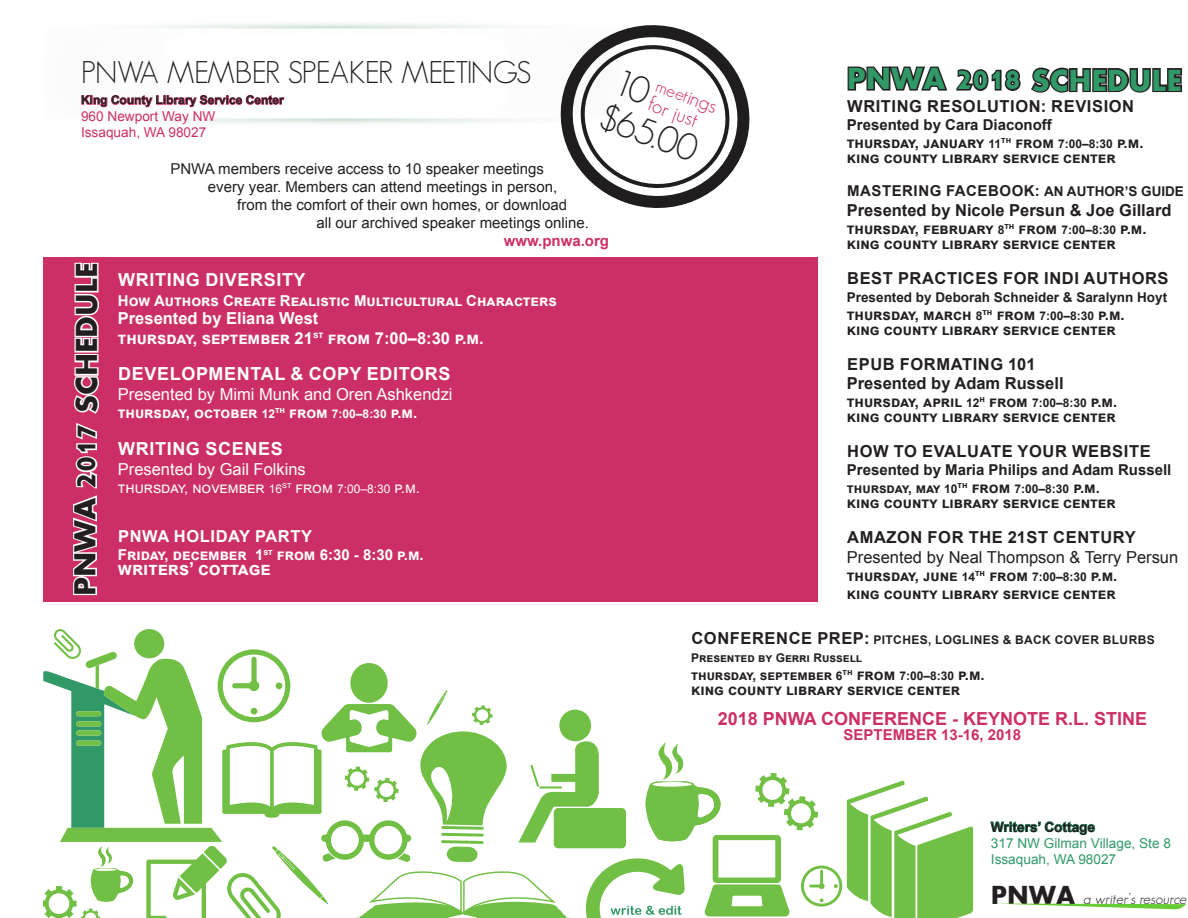
<style>
.page{position:relative;width:1188px;height:918px;background:#fff}
.page>*{position:absolute;margin:0;border:0;box-sizing:border-box;transform-origin:0 0}
.t1{font:300 36px "Geosans";color:#231f20}
.t2{font:700 31.5px "Aharoni";color:#231f20}
.t3{font:700 31.5px "Aharoni";color:#319967}
.t4{font:300 30.75px "Geosans";letter-spacing:-.03em;color:#231f20}
.t5{font:300 21px "Geosans";color:#cc2f66}
.t6{font:700 18px "Arial";letter-spacing:.035em;color:#fff}
.t7{font:700 18px "Arial";color:#cc2f66}
.t8{font:300 18px "Geosans";color:#cc2f66}
.t9{font:700 16.5px "Arial";letter-spacing:.035em;color:#231f20}
.t10{font:700 16.5px "Arial";color:#fff}
.t11{font:16.5px "Arial";color:#fff}
.t12{font:700 16.5px "Arial";color:#231f20}
.t13{font:16.5px "Arial";color:#231f20}
.t14{font:700 16.5px "Arial";letter-spacing:.035em;color:#fff}
.t15{font:700 15px "Arial";color:#231f20}
.t16{font:15px "Arial";color:#231f20}
.t17{font:700 15px "Arial";color:#fff}
.t18{font:15px "Arial";color:#fff}
.t19{font:700 15px "Arial";letter-spacing:.025em;color:#231f20}
.t20{font:700 15px "Arial";letter-spacing:.035em;color:#231f20}
.t21{font:700 15px "Arial";color:#cc2f66}
.t22{font:italic 300 15px "Geosans";color:#231f20}
.t23{font:13.65px "Arial";color:#319967}
.t24{font:13.65px "Arial";color:#cc2f66}
.t25{font:700 13.65px "Arial";color:#231f20}
.t26{font:700 13.5px "Arial";color:#231f20}
.t27{font:700 12px "Arial";color:#231f20}
.t28{font:700 12px "Arial";letter-spacing:.035em;color:#231f20}
.s1{font-size:39px}
.s2{font-size:12px}
.s3{font-size:13.5px}
.s4{font-size:15px}
.s5{font-size:16.5px}
.s6{font-family:"Aharoni";font-weight:700;font-style:normal;font-size:27px}
</style>
<div class="page">
<svg style="left:43px;top:629px;width:930px;height:289px"></svg>
<div style="left:43px;top:257px;width:775px;height:344px;background:#cc2f66"></div>
<svg style="left:81px;top:95px;width:204px;height:13px"></svg>
<svg style="left:73px;top:262px;width:27px;height:334px"></svg>
<svg style="left:540px;top:24px;width:210px;height:184px"></svg>
<svg style="left:847px;top:66px;width:174px;height:25px"></svg>
<svg style="left:1031px;top:67px;width:151px;height:26px"></svg>
<svg style="left:990px;top:821px;width:105px;height:14px"></svg>
<svg style="left:1009px;top:904px;width:177px;height:5px"></svg>
<svg style="left:568px;top:33px;width:174px;height:162px"></svg>
<p class="t4" style="left:81px;top:55px;width:452px">PNWA MEMBER SPEAKER MEETINGS</p>
<p class="t3" style="left:847px;top:61px;width:336px">PNWA <span class="s1">2018</span> SCHEDULE</p>
<p class="t8" style="left:660px;top:76px;width:35px;rotate:20deg">meet</p>
<p class="t5" style="left:693px;top:85px;width:31px;rotate:21deg">ings</p>
<p class="t5" style="left:653px;top:92px;width:53px;rotate:21deg">for just</p>
<p class="t9" style="left:847px;top:95px;width:289px">WRITING RESOLUTION: REVISION</p>
<p class="t27" style="left:81px;top:92px;width:204px">King County Library Service Center</p>
<p class="t24" style="left:81px;top:106px;width:136px">960 Newport Way NW</p>
<p class="t24" style="left:81px;top:123px;width:127px">Issaquah, WA 98027</p>
<p class="t1" style="left:610px;top:96px;width:102px;rotate:21deg">$65.00</p>
<p class="t15" style="left:847px;top:114px;width:207px">Presented by Cara Diaconoff</p>
<p class="t15" style="left:847px;top:132px;width:298px">thursday, january <span class="s2">11</span><sup>th</sup> from <span class="s2">7:00–8:30</span> p.m.</p>
<p class="t15" style="left:847px;top:147px;width:267px">king county library service center</p>
<p class="t20" style="left:847px;top:180px;width:338px">MASTERING FACEBOOK: <span class="s3">AN AUTHOR’S GUIDE</span></p>
<p class="t12" style="left:847px;top:199px;width:326px">Presented by Nicole Persun &amp; Joe Gillard</p>
<p class="t15" style="left:847px;top:218px;width:301px">thursday, february <span class="s2">8</span><sup>th</sup> from <span class="s2">7:00–8:30</span> p.m.</p>
<p class="t15" style="left:847px;top:233px;width:267px">king county library service center</p>
<p class="t9" style="left:847px;top:266px;width:323px">BEST PRACTICES FOR INDI AUTHORS</p>
<p class="t26" style="left:847px;top:288px;width:322px">Presented by Deborah Schneider &amp; Saralynn Hoyt</p>
<p class="t19" style="left:847px;top:304px;width:279px">thursday, march <span class="s2">8</span><sup>th</sup> from <span class="s2">7:00–8:30</span> p.m.</p>
<p class="t15" style="left:847px;top:319px;width:267px">king county library service center</p>
<p class="t9" style="left:847px;top:352px;width:190px">EPUB FORMATING 101</p>
<p class="t12" style="left:847px;top:372px;width:218px">Presented by Adam Russell</p>
<p class="t15" style="left:847px;top:392px;width:272px">thursday, april <span class="s2">12</span><sup>h</sup> from <span class="s2">7:00–8:30</span> p.m.</p>
<p class="t15" style="left:847px;top:407px;width:267px">king county library service center</p>
<p class="t9" style="left:847px;top:440px;width:305px">HOW TO EVALUATE YOUR WEBSITE</p>
<p class="t15" style="left:847px;top:459px;width:326px">Presented by Maria Philips and Adam Russell</p>
<p class="t26" style="left:847px;top:479px;width:255px">thursday, may <span class="s2">10</span><sup>th</sup> <span class="s4">from</span> <span class="s2">7:00–8:30</span> <span class="s4">p.m.</span></p>
<p class="t15" style="left:847px;top:492px;width:267px">king county library service center</p>
<p class="t9" style="left:847px;top:526px;width:290px">AMAZON FOR THE 21ST CENTURY</p>
<p class="t13" style="left:847px;top:546px;width:333px">Presented by Neal Thompson &amp; Terry Persun</p>
<p class="t15" style="left:847px;top:565px;width:272px">thursday, june <span class="s2">14</span><sup>th</sup> from <span class="s2">7:00–8:30</span> p.m.</p>
<p class="t15" style="left:847px;top:583px;width:267px">king county library service center</p>
<p class="t16" style="left:170px;top:159px;width:375px">PNWA members receive access to 10 speaker meetings</p>
<p class="t16" style="left:208px;top:177px;width:351px">every year. Members can attend meetings in person,</p>
<p class="t16" style="left:237px;top:195px;width:332px">from the comfort of their own homes, or download</p>
<p class="t16" style="left:316px;top:213px;width:274px">all our archived speaker meetings online.</p>
<p class="t21" style="left:504px;top:230px;width:107px">www.pnwa.org</p>
<p class="t2" style="left:67px;top:596px;width:334px;rotate:-90deg">PNWA <span class="s1">2017</span> SCHEDULE</p>
<p class="t6" style="left:118px;top:267px;width:189px">WRITING DIVERSITY</p>
<p class="t17" style="left:118px;top:290px;width:440px">How Authors Create Realistic Multicultural Characters</p>
<p class="t10" style="left:118px;top:307px;width:202px">Presented by Eliana West</p>
<p class="t10" style="left:118px;top:326px;width:367px">thursday, september 21<sup>st</sup> from 7:00–8:30 p.m.</p>
<p class="t6" style="left:118px;top:361px;width:334px">DEVELOPMENTAL &amp; COPY EDITORS</p>
<p class="t11" style="left:118px;top:383px;width:336px">Presented by Mimi Munk and Oren Ashkendzi</p>
<p class="t17" style="left:118px;top:402px;width:301px">thursday, october <span class="s2">12</span><sup>th</sup> from <span class="s2">7:00–8:30</span> p.m.</p>
<p class="t6" style="left:118px;top:436px;width:166px">WRITING SCENES</p>
<p class="t11" style="left:118px;top:457px;width:189px">Presented by Gail Folkins</p>
<p class="t18" style="left:118px;top:477px;width:304px">thursday, november <span class="s2">16</span><sup>st</sup> from <span class="s2">7:00–8:30</span> p.m.</p>
<p class="t14" style="left:118px;top:525px;width:195px">PNWA HOLIDAY PARTY</p>
<p class="t17" style="left:118px;top:545px;width:307px">Friday, december 1<sup>st</sup> from 6:30 - 8:30 p.m.</p>
<p class="t6" style="left:118px;top:556px;width:154px">writers’ cottage</p>
<p class="t28" style="left:691px;top:632px;width:465px"><span class="s5">CONFERENCE PREP:</span> PITCHES, LOGLINES &amp; BACK COVER BLURBS</p>
<p class="t27" style="left:691px;top:650px;width:173px">Presented by Gerri Russell</p>
<p class="t26" style="left:691px;top:666px;width:295px">thursday, september <span class="s2">6</span><sup>th</sup> <span class="s4">from</span> <span class="s2">7:00–8:30</span> <span class="s4">p.m.</span></p>
<p class="t15" style="left:691px;top:679px;width:267px">king county library service center</p>
<p class="t7" style="left:718px;top:706px;width:431px">2018 PNWA CONFERENCE - KEYNOTE R.L. STINE</p>
<p class="t21" style="left:844px;top:724px;width:179px">SEPTEMBER 13-16, 2018</p>
<p class="t25" style="left:991px;top:817px;width:106px">Writers’ Cottage</p>
<p class="t23" style="left:991px;top:834px;width:182px">317 NW Gilman Village, Ste 8</p>
<p class="t23" style="left:991px;top:850px;width:127px">Issaquah, WA 98027</p>
<p class="t22" style="left:991px;top:890px;width:198px"><span class="s6">PNWA</span> a writer’s resource</p>
</div>
